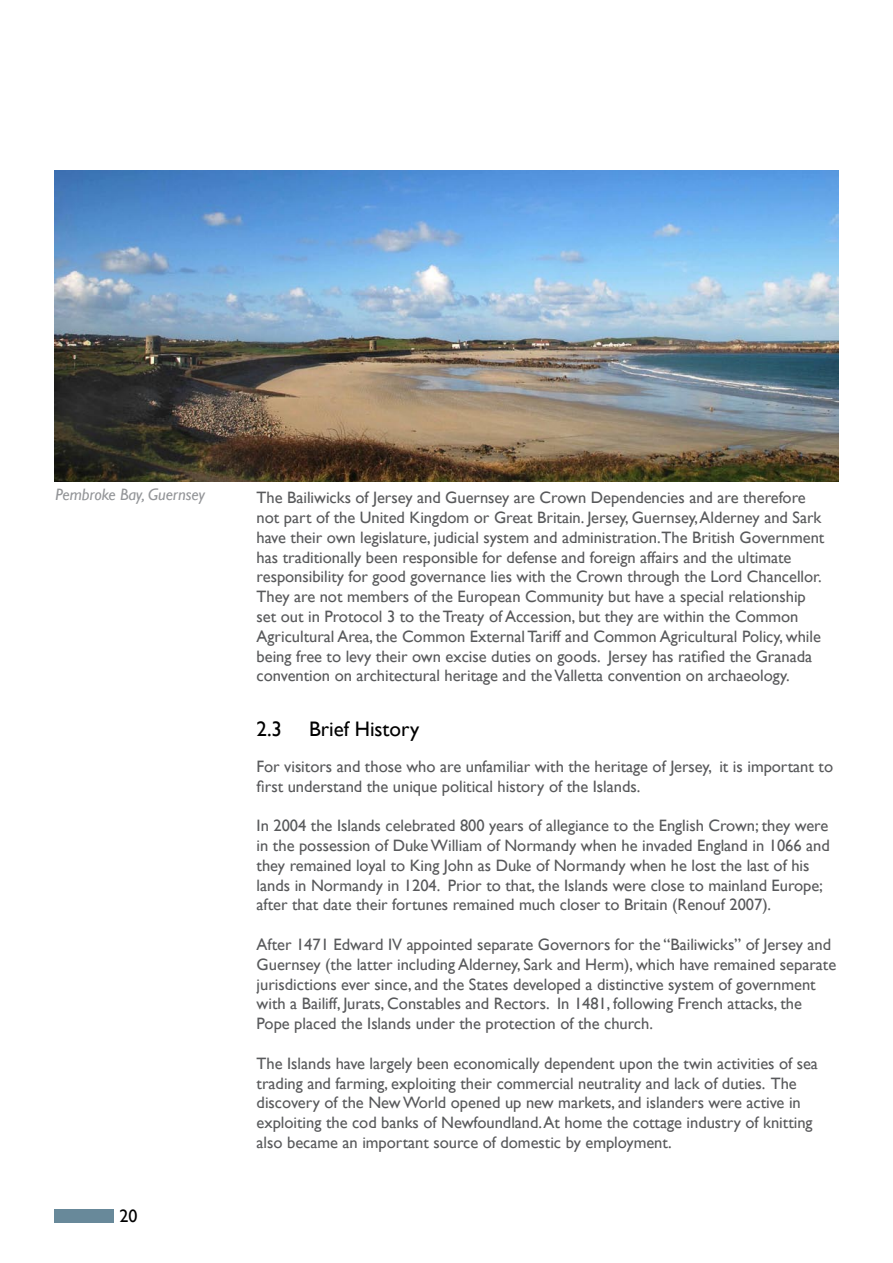
<style>
.page{position:relative;width:893px;height:1263px;background:#fff}
.page>*{position:absolute;margin:0;border:0;box-sizing:border-box;transform-origin:0 0}
.t1{font:21px "Gill Sans";color:#000}
.t2{font:18px "Gill Sans";color:#000}
.t3{font:16.5px/19.8px "Gill Sans";color:#58595b}
.t4{font:italic 16.5px "Gill Sans";color:#939598}
</style>
<div class="page">
<div style="left:54px;top:1209px;width:60px;height:14px;background:#68899a"></div>
<img style="left:54px;top:170px;width:785px;height:312px">
<p class="t4" style="left:56px;top:485px;width:151px">Pembroke Bay, Guernsey</p>
<p class="t2" style="left:119px;top:1205px;width:19px">20</p>
<p class="t3" style="left:257px;top:488px;width:569px">The Bailiwicks of Jersey and Guernsey are Crown Dependencies and are therefore not part of the United Kingdom or Great Britain. Jersey, Guernsey, Alderney and Sark have their own legislature, judicial system and administration.The British Government has traditionally been responsible for defense and foreign affairs and the ultimate responsibility for good governance lies with the Crown through the Lord Chancellor.<br>They are not members of the European Community but have a special relationship set out in Protocol 3 to the Treaty of Accession, but they are within the Common Agricultural Area, the Common External Tariff and Common Agricultural Policy, while being free to levy their own excise duties on goods. Jersey has ratified the Granada convention on architectural heritage and the Valletta convention on archaeology.</p>
<p class="t1" style="left:257px;top:716px;width:27px">2.3</p>
<p class="t1" style="left:309px;top:716px;width:112px">Brief History</p>
<p class="t3" style="left:257px;top:756px;width:578px">For visitors and those who are unfamiliar with the heritage of Jersey, it is important to first understand the unique political history of the Islands.</p>
<p class="t3" style="left:257px;top:816px;width:575px">In 2004 the Islands celebrated 800 years of allegiance to the English Crown; they were in the possession of Duke William of Normandy when he invaded England in 1066 and they remained loyal to King John as Duke of Normandy when he lost the last of his lands in Normandy in 1204. Prior to that, the Islands were close to mainland Europe; after that date their fortunes remained much closer to Britain (Renouf 2007).</p>
<p class="t3" style="left:257px;top:934px;width:581px">After 1471 Edward IV appointed separate Governors for the “Bailiwicks” of Jersey and Guernsey (the latter including Alderney, Sark and Herm), which have remained separate jurisdictions ever since, and the States developed a distinctive system of government with a Bailiff, Jurats, Constables and Rectors. In 1481, following French attacks, the Pope placed the Islands under the protection of the church.</p>
<p class="t3" style="left:257px;top:1053px;width:563px">The Islands have largely been economically dependent upon the twin activities of sea trading and farming, exploiting their commercial neutrality and lack of duties. The discovery of the New World opened up new markets, and islanders were active in exploiting the cod banks of Newfoundland. At home the cottage industry of knitting also became an important source of domestic by employment.</p>
</div>
